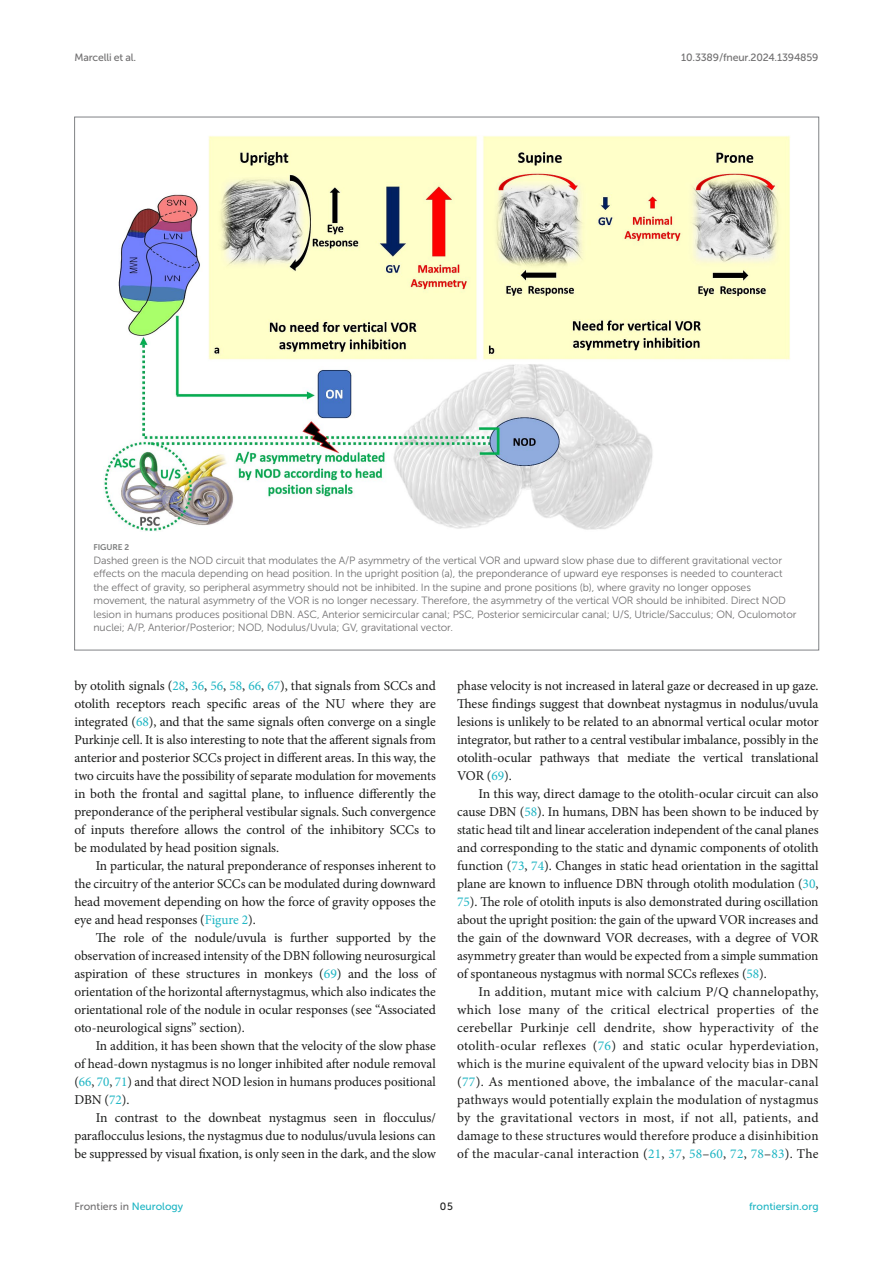
<style>
.page{position:relative;width:893px;height:1263px;background:#fff}
.page>*{position:absolute;margin:0;border:0;box-sizing:border-box;transform-origin:0 0}
.TEXT{font:13.5px/18px "Minion Pro";letter-spacing:-.005em;color:#1b1c1b;text-align:justify}
.FIG_LEG{font:10.5px/13.5px "Museo Sans 300";letter-spacing:-.01em;color:#706f70}
.t1{font:10.5px "Museo Sans 500";letter-spacing:-.015em;color:#706f70}
.t2{font:10.5px "Museo Sans 500";color:#1db5c3}
.t3{font:10.5px "Museo Sans 500";color:#1b1c1b}
.FIG_HD{font:8.25px "Museo Sans 700";letter-spacing:-.01em;color:#7e7f7f}
.s1{color:#1db5c3}
</style>
<div class="page">
<img style="left:104px;top:136px;width:686px;height:395px">
<p class="t1" style="left:74px;top:51px;width:63px">Marcelli et al.</p>
<p class="t1" style="left:681px;top:51px;width:139px">10.3389/fneur.2024.1394859</p>
<p class="FIG_HD" style="left:94px;top:543px;width:37px">FIGURE 2</p>
<p class="FIG_LEG" style="left:94px;top:553px;width:704px">Dashed green is the NOD circuit that modulates the A/P asymmetry of the vertical VOR and upward slow phase due to different gravitational vector effects on the macula depending on head position. In the upright position (a), the preponderance of upward eye responses is needed to counteract the effect of gravity, so peripheral asymmetry should not be inhibited. In the supine and prone positions (b), where gravity no longer opposes movement, the natural asymmetry of the VOR is no longer necessary. Therefore, the asymmetry of the vertical VOR should be inhibited. Direct NOD lesion in humans produces positional DBN. ASC, Anterior semicircular canal; PSC, Posterior semicircular canal; U/S, Utricle/Sacculus; ON, Oculomotor nuclei; A/P, Anterior/Posterior; NOD, Nodulus/Uvula; GV, gravitational vector.</p>
<p class="TEXT" style="left:74px;top:677px;width:363px">by otolith signals (<span class="s1">28</span>, <span class="s1">36</span>, <span class="s1">56</span>, <span class="s1">58</span>, <span class="s1">66</span>, <span class="s1">67</span>), that signals from SCCs and otolith receptors reach specific areas of the NU where they are integrated (<span class="s1">68</span>), and that the same signals often converge on a single Purkinje cell. It is also interesting to note that the afferent signals from anterior and posterior SCCs project in different areas. In this way, the two circuits have the possibility of separate modulation for movements in both the frontal and sagittal plane, to influence differently the preponderance of the peripheral vestibular signals. Such convergence of inputs therefore allows the control of the inhibitory SCCs to be modulated by head position signals.</p>
<p class="TEXT" style="left:74px;top:857px;width:363px;text-indent:21px">In particular, the natural preponderance of responses inherent to the circuitry of the anterior SCCs can be modulated during downward head movement depending on how the force of gravity opposes the eye and head responses (<span class="s1">Figure 2</span>).</p>
<p class="TEXT" style="left:74px;top:929px;width:363px;text-indent:21px">The role of the nodule/uvula is further supported by the observation of increased intensity of the DBN following neurosurgical aspiration of these structures in monkeys (<span class="s1">69</span>) and the loss of orientation of the horizontal afternystagmus, which also indicates the orientational role of the nodule in ocular responses (see “Associated oto-neurological signs” section).</p>
<p class="TEXT" style="left:74px;top:1037px;width:363px;text-indent:21px">In addition, it has been shown that the velocity of the slow phase of head-down nystagmus is no longer inhibited after nodule removal (<span class="s1">66</span>, <span class="s1">70</span>, <span class="s1">71</span>) and that direct NOD lesion in humans produces positional DBN (<span class="s1">72</span>).</p>
<p class="TEXT" style="left:74px;top:1109px;width:363px;text-indent:21px">In contrast to the downbeat nystagmus seen in flocculus/ paraflocculus lesions, the nystagmus due to nodulus/uvula lesions can be suppressed by visual fixation, is only seen in the dark, and the slow</p>
<p class="TEXT" style="left:457px;top:677px;width:363px">phase velocity is not increased in lateral gaze or decreased in up gaze.<br>These findings suggest that downbeat nystagmus in nodulus/uvula lesions is unlikely to be related to an abnormal vertical ocular motor integrator, but rather to a central vestibular imbalance, possibly in the otolith-ocular pathways that mediate the vertical translational VOR (<span class="s1">69</span>).</p>
<p class="TEXT" style="left:457px;top:785px;width:363px;text-indent:21px">In this way, direct damage to the otolith-ocular circuit can also cause DBN (<span class="s1">58</span>). In humans, DBN has been shown to be induced by static head tilt and linear acceleration independent of the canal planes and corresponding to the static and dynamic components of otolith function (<span class="s1">73</span>, <span class="s1">74</span>). Changes in static head orientation in the sagittal plane are known to influence DBN through otolith modulation (<span class="s1">30</span>, <span class="s1">75</span>). The role of otolith inputs is also demonstrated during oscillation about the upright position: the gain of the upward VOR increases and the gain of the downward VOR decreases, with a degree of VOR asymmetry greater than would be expected from a simple summation of spontaneous nystagmus with normal SCCs reflexes (<span class="s1">58</span>).</p>
<p class="TEXT" style="left:457px;top:983px;width:363px;text-indent:21px">In addition, mutant mice with calcium P/Q channelopathy, which lose many of the critical electrical properties of the cerebellar Purkinje cell dendrite, show hyperactivity of the otolith-ocular reflexes (<span class="s1">76</span>) and static ocular hyperdeviation, which is the murine equivalent of the upward velocity bias in DBN (<span class="s1">77</span>). As mentioned above, the imbalance of the macular-canal pathways would potentially explain the modulation of nystagmus by the gravitational vectors in most, if not all, patients, and damage to these structures would therefore produce a disinhibition of the macular-canal interaction (<span class="s1">21</span>, <span class="s1">37</span>, <span class="s1">58</span>–<span class="s1">60</span>, <span class="s1">72</span>, <span class="s1">78</span>–<span class="s1">83</span>). The</p>
<p class="t1" style="left:74px;top:1200px;width:110px">Frontiers in <span class="s1">Neurology</span></p>
<p class="t3" style="left:440px;top:1200px;width:14px">05</p>
<p class="t2" style="left:749px;top:1200px;width:71px">frontiersin.org</p>
</div>
